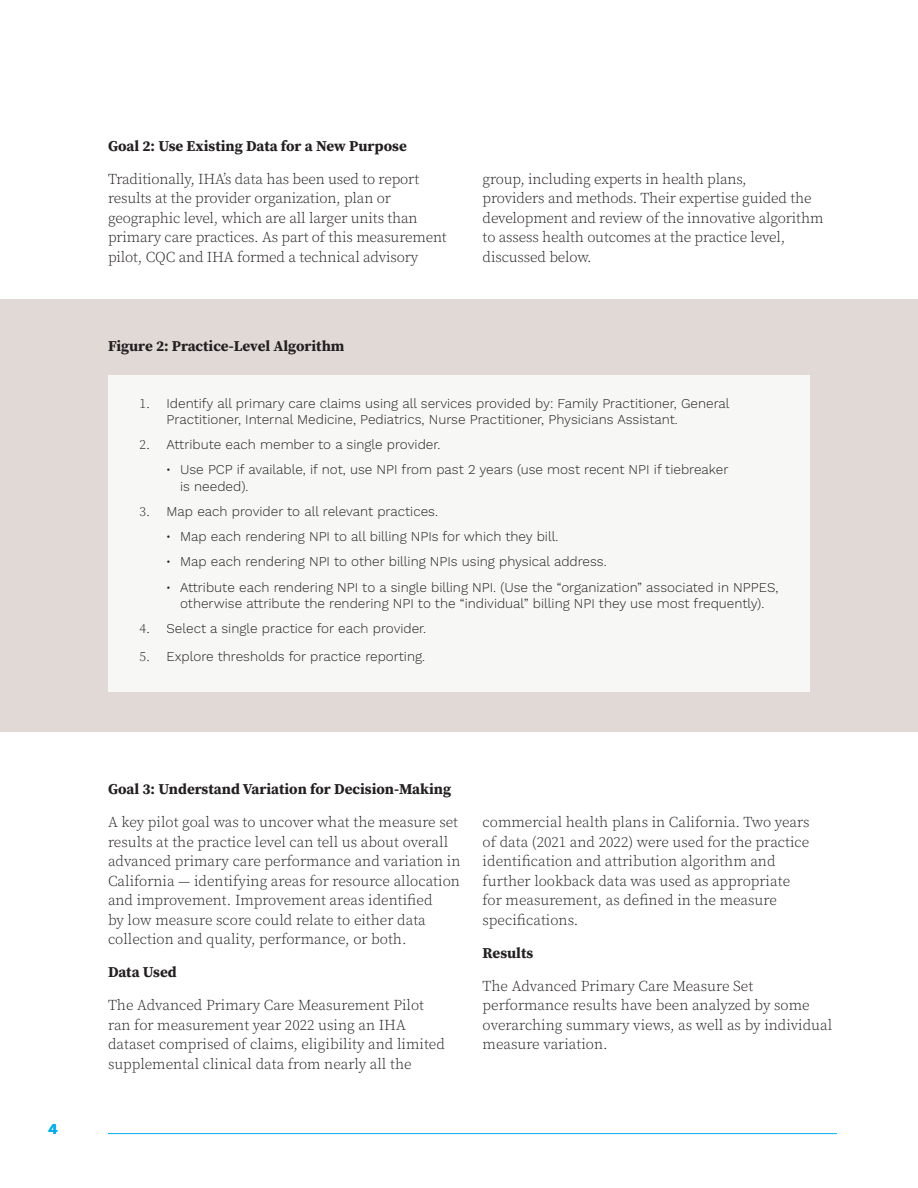
<style>
.page{position:relative;width:918px;height:1188px;background:#fff}
.page>*{position:absolute;margin:0;border:0;box-sizing:border-box;transform-origin:0 0}
.t1{font:300 15px/19.5px "Source Serif Pro";color:#231f20}
.t2{font:700 15px "Source Serif Pro";color:#231f20}
.t3{font:700 15px "Work Sans";color:#00aeef}
.t4{font:300 13.5px/16.5px "Work Sans";color:#231f20}
.s1{font-family:"Source Serif Pro"}
</style>
<div class="page">
<hr style="left:108px;top:1133px;width:729px;height:1px;background:#00aeef">
<div style="left:0;top:299px;width:918px;height:433px;background:#e0d9d5"></div>
<div style="left:108px;top:375px;width:702px;height:316px;background:#f7f7f6"></div>
<p class="t3" style="left:48px;top:1120px;width:11px">4</p>
<p class="t2" style="left:108px;top:135px;width:300px">Goal 2: Use Existing Data for a New Purpose</p>
<p class="t1" style="left:108px;top:169px;width:340px">Traditionally, IHA’s data has been used to report results at the provider organization, plan or geographic level, which are all larger units than primary care practices. As part of this measurement pilot, CQC and IHA formed a technical advisory</p>
<p class="t1" style="left:483px;top:169px;width:342px">group, including experts in health plans,<br>providers and methods. Their expertise guided the development and review of the innovative algorithm to assess health outcomes at the practice level, discussed below.</p>
<p class="t2" style="left:108px;top:335px;width:238px">Figure 2: Practice-Level Algorithm</p>
<p class="t4" style="left:167px;top:395px;width:565px;text-indent:-27px"><span class="s1">1.</span> Identify all primary care claims using all services provided by: Family Practitioner, General<br>Practitioner, Internal Medicine, Pediatrics, Nurse Practitioner, Physicians Assistant.</p>
<p class="t4" style="left:140px;top:437px;width:302px"><span class="s1">2.</span> Attribute each member to a single provider.</p>
<p class="t4" style="left:180px;top:462px;width:550px;text-indent:-14px"><span class="s1">•</span> Use PCP if available, if not, use NPI from past 2 years (use most recent NPI if tiebreaker is needed).</p>
<p class="t4" style="left:140px;top:504px;width:300px"><span class="s1">3.</span> Map each provider to all relevant practices.</p>
<p class="t4" style="left:167px;top:529px;width:393px"><span class="s1">•</span> Map each rendering NPI to all billing NPIs for which they bill.</p>
<p class="t4" style="left:167px;top:554px;width:442px"><span class="s1">•</span> Map each rendering NPI to other billing NPIs using physical address.</p>
<p class="t4" style="left:167px;top:579px;width:613px;text-align:center"><span class="s1">•</span> Attribute each rendering NPI to a single billing NPI. (Use the “organization” associated in NPPES, otherwise attribute the rendering NPI to the “individual” billing NPI they use most frequently).</p>
<p class="t4" style="left:140px;top:621px;width:288px"><span class="s1">4.</span> Select a single practice for each provider.</p>
<p class="t4" style="left:140px;top:649px;width:287px"><span class="s1">5.</span> Explore thresholds for practice reporting.</p>
<p class="t2" style="left:108px;top:779px;width:345px">Goal 3: Understand Variation for Decision-Making</p>
<p class="t1" style="left:108px;top:812px;width:354px">A key pilot goal was to uncover what the measure set results at the practice level can tell us about overall advanced primary care performance and variation in California — identifying areas for resource allocation and improvement. Improvement areas identified<br>by low measure score could relate to either data collection and quality, performance, or both.</p>
<p class="t2" style="left:108px;top:962px;width:70px">Data Used</p>
<p class="t1" style="left:108px;top:995px;width:339px">The Advanced Primary Care Measurement Pilot ran for measurement year 2022 using an IHA dataset comprised of claims, eligibility and limited supplemental clinical data from nearly all the</p>
<p class="t1" style="left:483px;top:812px;width:329px">commercial health plans in California. Two years of data (2021 and 2022) were used for the practice identification and attribution algorithm and further lookback data was used as appropriate for measurement, as defined in the measure specifications.</p>
<p class="t2" style="left:483px;top:942px;width:52px">Results</p>
<p class="t1" style="left:483px;top:976px;width:351px">The Advanced Primary Care Measure Set performance results have been analyzed by some overarching summary views, as well as by individual measure variation.</p>
</div>
